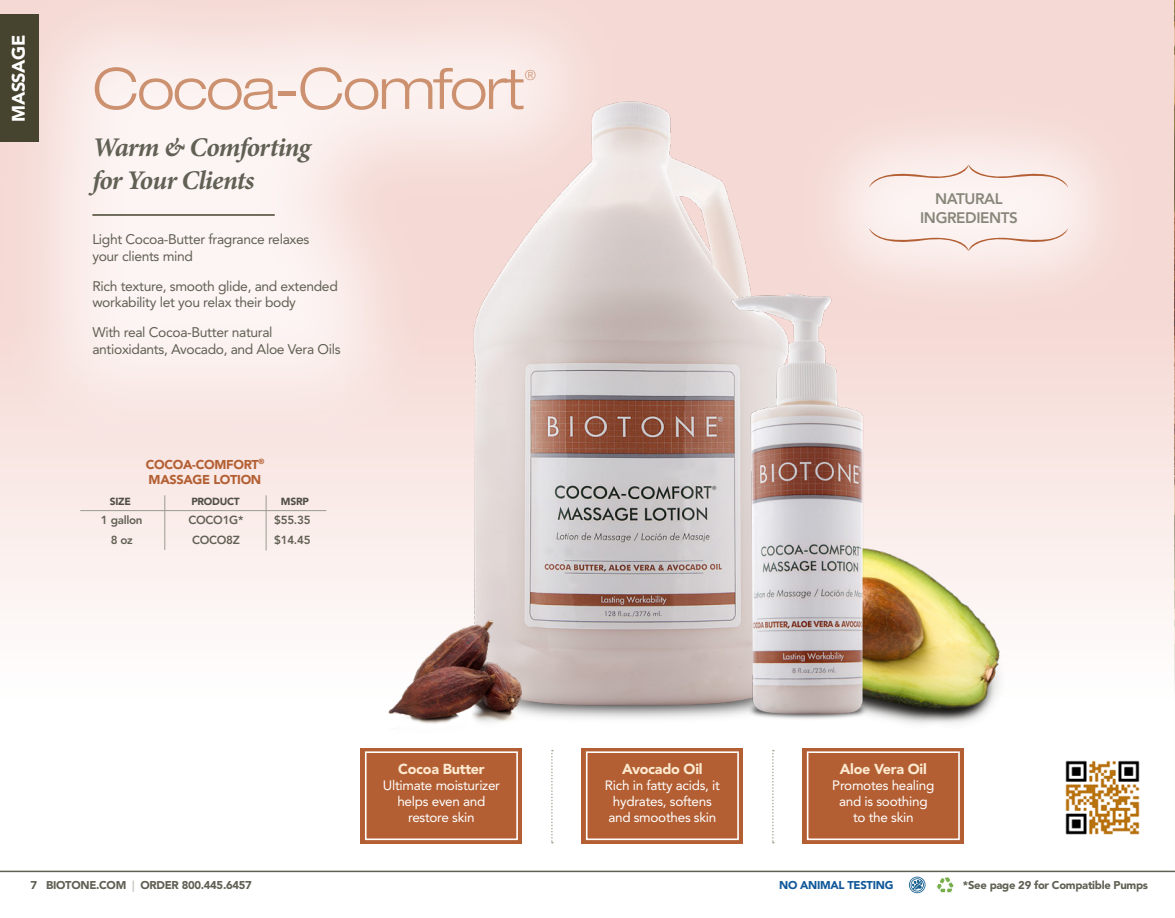
<style>
.page{position:relative;width:1175px;height:918px;background:#fff}
.page>*{position:absolute;margin:0;border:0;box-sizing:border-box;transform-origin:0 0}
.t1{font:300 expanded 57px "Helvetica Neue LT Std";letter-spacing:-.035em;color:#c48059}
.t2{font:italic 700 27px "Minion Pro";letter-spacing:-.03em;color:#616054}
.t3{font:900 18px "Avenir LT Std";letter-spacing:-.025em;color:#fff}
.t4{font:800 15.15px "Avenir LT Std";letter-spacing:-.025em;color:#88877a}
.t5{font:900 14.4px "Avenir LT Std";letter-spacing:-.02em;color:#fce9cf}
.t6{font:300 expanded 13.95px "Helvetica Neue LT Std";color:#c48059}
.t7{font:13.8px/16.6px "Avenir LT Std";letter-spacing:-.025em;color:#616054}
.t8{font:13.5px/16.2px "Avenir LT Std";letter-spacing:-.02em;color:#fff;text-align:center}
.t9{font:900 12.75px "Avenir LT Std";letter-spacing:-.025em;color:#b35f33}
.t10{font:800 11.55px "Avenir LT Std";letter-spacing:-.025em;color:#616054}
.t11{font:900 11.25px "Avenir LT Std";letter-spacing:-.025em;color:#616054}
.t12{font:900 11.25px "Avenir LT Std";letter-spacing:-.025em;color:#105899}
.t13{font:900 10.2px "Avenir LT Std";letter-spacing:-.025em;color:#504f46}
.s1{color:#ccccc6}
</style>
<div class="page">
<img style="left:1174px;top:0;width:1px;height:871px">
<div style="left:0;top:0;width:1174px;height:871px;background:linear-gradient(to bottom,#f2cfc8,#fff)"></div>
<hr style="left:80px;top:510px;width:246px;height:1px;background:#9d9d92">
<hr style="left:265px;top:495px;width:2px;height:55px;background:#9d9d92">
<hr style="left:164px;top:495px;width:1px;height:55px;background:#9d9d92">
<div style="left:0;top:0;width:634px;height:457px;background:#fff;opacity:.75"></div>
<hr style="left:92px;top:214px;width:183px;height:2px;background:#46442f">
<div style="left:360px;top:748px;width:162px;height:95px;background:#b35f33"></div>
<div style="left:365px;top:751px;width:153px;height:89px;background:#b35f33;border:2px solid #fff"></div>
<div style="left:581px;top:748px;width:162px;height:95px;background:linear-gradient(to right,#b7683e,#b7673d)"></div>
<div style="left:586px;top:751px;width:153px;height:89px;background:#b35f33;border:2px solid #fff"></div>
<svg style="left:802px;top:748px;width:162px;height:95px;background:#b7673e"></svg>
<div style="left:807px;top:751px;width:152px;height:89px;background:#b35f33;border:2px solid #fff"></div>
<svg style="left:772px;top:750px;width:2px;height:93px"></svg>
<svg style="left:551px;top:750px;width:2px;height:93px"></svg>
<svg style="left:936px;top:877px;width:18px;height:17px"></svg>
<svg style="left:909px;top:877px;width:16px;height:16px"></svg>
<img style="left:763px;top:452px;width:242px;height:296px">
<img style="left:386px;top:60px;width:425px;height:686px">
<img style="left:730px;top:263px;width:168px;height:477px">
<img style="left:386px;top:612px;width:148px;height:133px">
<div style="left:788px;top:85px;width:360px;height:246px;background:#fff;opacity:.75"></div>
<svg style="left:869px;top:228px;width:199px;height:23px"></svg>
<svg style="left:869px;top:165px;width:199px;height:23px"></svg>
<img style="left:1058px;top:753px;width:90px;height:90px">
<hr style="left:0;top:871px;width:1174px;height:1px;background:#616054">
<div style="left:0;top:15px;width:39px;height:127px;background:#46442f"></div>
<p class="t3" style="left:8px;top:122px;width:88px;rotate:-90deg">MASSAGE</p>
<h1 class="t1" style="left:92px;top:55px;width:434px">Cocoa-Comfort</h1>
<p class="t6" style="left:525px;top:67px;width:13px">®</p>
<p class="t2" style="left:92px;top:131px;width:220px">Warm &amp; Comforting</p>
<p class="t2" style="left:92px;top:164px;width:163px">for Your Clients</p>
<p class="t7" style="left:92px;top:231px;width:218px">Light Cocoa-Butter fragrance relaxes your clients mind</p>
<p class="t7" style="left:92px;top:278px;width:247px">Rich texture, smooth glide, and extended workability let you relax their body</p>
<p class="t7" style="left:92px;top:324px;width:250px">With real Cocoa-Butter natural antioxidants, Avocado, and Aloe Vera Oils</p>
<p class="t9" style="left:146px;top:456px;width:120px">COCOA-COMFORT<sup>®</sup></p>
<p class="t9" style="left:149px;top:472px;width:114px">MASSAGE LOTION</p>
<p class="t13" style="left:110px;top:496px;width:23px">SIZE</p>
<p class="t13" style="left:191px;top:496px;width:50px">PRODUCT</p>
<p class="t13" style="left:281px;top:496px;width:29px">MSRP</p>
<p class="t10" style="left:101px;top:513px;width:43px">1 gallon</p>
<p class="t10" style="left:188px;top:513px;width:56px">COCO1G*</p>
<p class="t10" style="left:274px;top:513px;width:38px">$55.35</p>
<p class="t10" style="left:111px;top:533px;width:24px">8 oz</p>
<p class="t10" style="left:192px;top:533px;width:49px">COCO8Z</p>
<p class="t10" style="left:274px;top:533px;width:38px">$14.45</p>
<p class="t4" style="left:935px;top:190px;width:69px">NATURAL</p>
<p class="t4" style="left:920px;top:208px;width:99px">INGREDIENTS</p>
<p class="t11" style="left:31px;top:879px;width:223px">7 BIOTONE.COM <span class="s1">|</span> ORDER 800.445.6457</p>
<p class="t5" style="left:398px;top:760px;width:88px">Cocoa Butter</p>
<p class="t8" style="left:383px;top:777px;width:119px">Ultimate moisturizer helps even and</p>
<p class="t8" style="left:408px;top:810px;width:68px">restore skin</p>
<p class="t5" style="left:622px;top:760px;width:82px">Avocado Oil</p>
<p class="t8" style="left:605px;top:777px;width:117px">Rich in fatty acids, it</p>
<p class="t8" style="left:613px;top:793px;width:100px">hydrates, softens</p>
<p class="t8" style="left:608px;top:810px;width:109px">and smoothes skin</p>
<p class="t5" style="left:840px;top:760px;width:88px">Aloe Vera Oil</p>
<p class="t8" style="left:832px;top:777px;width:104px">Promotes healing</p>
<p class="t8" style="left:839px;top:793px;width:90px">and is soothing</p>
<p class="t8" style="left:853px;top:810px;width:62px">to the skin</p>
<p class="t12" style="left:779px;top:879px;width:116px">NO ANIMAL TESTING</p>
<p class="t11" style="left:963px;top:878px;width:187px">*See page 29 for Compatible Pumps</p>
</div>
